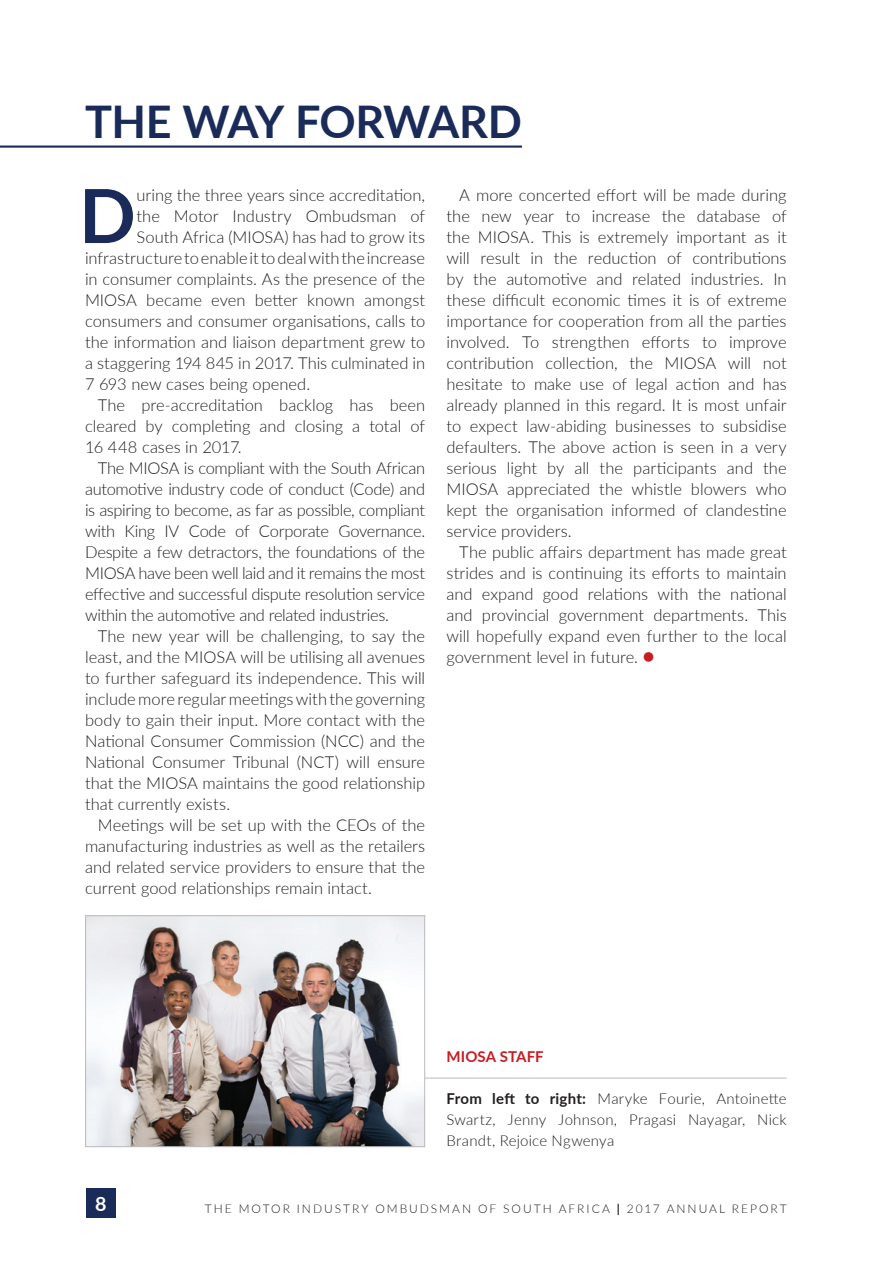
<style>
.page{position:relative;width:893px;height:1263px;background:#fff}
.page>*{position:absolute;margin:0;border:0;box-sizing:border-box;transform-origin:0 0}
.t1{font:700 74.55px "Lato";color:#1b2b59}
.t2{font:700 45px "Lato";letter-spacing:-.02em;color:#1b2b59}
.t3{font:700 19.65px "Lato";color:#fff}
.t4{font:300 16.5px/21px "Lato";letter-spacing:-.005em;color:#231f20;text-align:justify}
.t5{font:300 15px/21px "Lato";letter-spacing:.015em;color:#231f20;text-align:justify}
.t6{font:700 15px "Lato";letter-spacing:.005em;color:#c61c22}
.t7{font:300 12px "Lato";letter-spacing:.165em;color:#231f20}
.s1{color:#c61c22}
.s2{font-weight:700}
</style>
<div class="page">
<div style="left:86px;top:1188px;width:30px;height:29px;background:#1b2b59"></div>
<hr style="left:0;top:146px;width:522px;height:2px;background:#1b2b59">
<hr style="left:417px;top:1077px;width:370px;height:1px;background:#bcbdc0">
<img style="left:87px;top:917px;width:336px;height:228px">
<div style="left:85px;top:915px;width:340px;height:232px;border:1px solid #bcbdc0"></div>
<h2 class="t2" style="left:85px;top:89px;width:438px">THE WAY FORWARD</h2>
<h1 class="t1" style="left:79px;top:161px;width:58px">D</h1>
<p class="t4" style="left:137px;top:184px;width:290px">uring the three years since accreditation,</p>
<p class="t4" style="left:137px;top:205px;width:290px">the Motor Industry Ombudsman of</p>
<p class="t4" style="left:137px;top:226px;width:290px">South Africa (MIOSA) has had to grow its</p>
<p class="t4" style="left:85px;top:247px;width:342px">infrastructure to enable it to deal with the increase</p>
<p class="t4" style="left:85px;top:268px;width:342px">in consumer complaints. As the presence of the</p>
<p class="t4" style="left:85px;top:289px;width:342px">MIOSA became even better known amongst</p>
<p class="t4" style="left:85px;top:310px;width:342px">consumers and consumer organisations, calls to</p>
<p class="t4" style="left:85px;top:331px;width:342px">the information and liaison department grew to</p>
<p class="t4" style="left:85px;top:352px;width:342px">a staggering 194 845 in 2017. This culminated in</p>
<p class="t4" style="left:85px;top:373px;width:227px">7 693 new cases being opened.</p>
<p class="t4" style="left:98px;top:394px;width:329px">The pre-accreditation backlog has been</p>
<p class="t4" style="left:85px;top:415px;width:342px">cleared by completing and closing a total of</p>
<p class="t4" style="left:85px;top:436px;width:158px">16 448 cases in 2017.</p>
<p class="t4" style="left:98px;top:457px;width:329px">The MIOSA is compliant with the South African</p>
<p class="t4" style="left:85px;top:478px;width:342px">automotive industry code of conduct (Code) and</p>
<p class="t4" style="left:85px;top:499px;width:342px">is aspiring to become, as far as possible, compliant</p>
<p class="t4" style="left:85px;top:520px;width:342px">with King IV Code of Corporate Governance.</p>
<p class="t4" style="left:85px;top:541px;width:342px">Despite a few detractors, the foundations of the</p>
<p class="t4" style="left:85px;top:562px;width:342px">MIOSA have been well laid and it remains the most</p>
<p class="t4" style="left:85px;top:583px;width:342px">effective and successful dispute resolution service</p>
<p class="t4" style="left:85px;top:604px;width:306px">within the automotive and related industries.</p>
<p class="t4" style="left:98px;top:625px;width:329px">The new year will be challenging, to say the</p>
<p class="t4" style="left:85px;top:646px;width:342px">least, and the MIOSA will be utilising all avenues</p>
<p class="t4" style="left:85px;top:667px;width:342px">to further safeguard its independence. This will</p>
<p class="t4" style="left:85px;top:688px;width:342px">include more regular meetings with the governing</p>
<p class="t4" style="left:85px;top:709px;width:342px">body to gain their input. More contact with the</p>
<p class="t4" style="left:85px;top:730px;width:342px">National Consumer Commission (NCC) and the</p>
<p class="t4" style="left:85px;top:751px;width:342px">National Consumer Tribunal (NCT) will ensure</p>
<p class="t4" style="left:85px;top:772px;width:342px">that the MIOSA maintains the good relationship</p>
<p class="t4" style="left:85px;top:793px;width:147px">that currently exists.</p>
<p class="t4" style="left:98px;top:814px;width:329px">Meetings will be set up with the CEOs of the</p>
<p class="t4" style="left:85px;top:835px;width:342px">manufacturing industries as well as the retailers</p>
<p class="t4" style="left:85px;top:856px;width:342px">and related service providers to ensure that the</p>
<p class="t4" style="left:85px;top:877px;width:288px">current good relationships remain intact.</p>
<p class="t4" style="left:446px;top:184px;width:342px;text-indent:13px">A more concerted effort will be made during the new year to increase the database of the MIOSA. This is extremely important as it will result in the reduction of contributions by the automotive and related industries. In these difficult economic times it is of extreme importance for cooperation from all the parties involved. To strengthen efforts to improve contribution collection, the MIOSA will not hesitate to make use of legal action and has already planned in this regard. It is most unfair to expect law-abiding businesses to subsidise defaulters. The above action is seen in a very serious light by all the participants and the MIOSA appreciated the whistle blowers who kept the organisation informed of clandestine service providers.</p>
<p class="t4" style="left:446px;top:541px;width:342px;text-indent:13px">The public affairs department has made great strides and is continuing its efforts to maintain and expand good relations with the national and provincial government departments. This will hopefully expand even further to the local government level in future. <span class="s1">●</span></p>
<p class="t6" style="left:446px;top:1046px;width:99px">MIOSA STAFF</p>
<p class="t5" style="left:446px;top:1088px;width:342px"><span class="s2">From left to right:</span> Maryke Fourie, Antoinette Swartz, Jenny Johnson, Pragasi Nayagar, Nick Brandt, Rejoice Ngwenya</p>
<p class="t3" style="left:95px;top:1189px;width:13px">8</p>
<p class="t7" style="left:205px;top:1200px;width:583px">THE MOTOR INDUSTRY OMBUDSMAN OF SOUTH AFRICA <span class="s2">|</span> 2017 ANNUAL REPORT</p>
</div>
